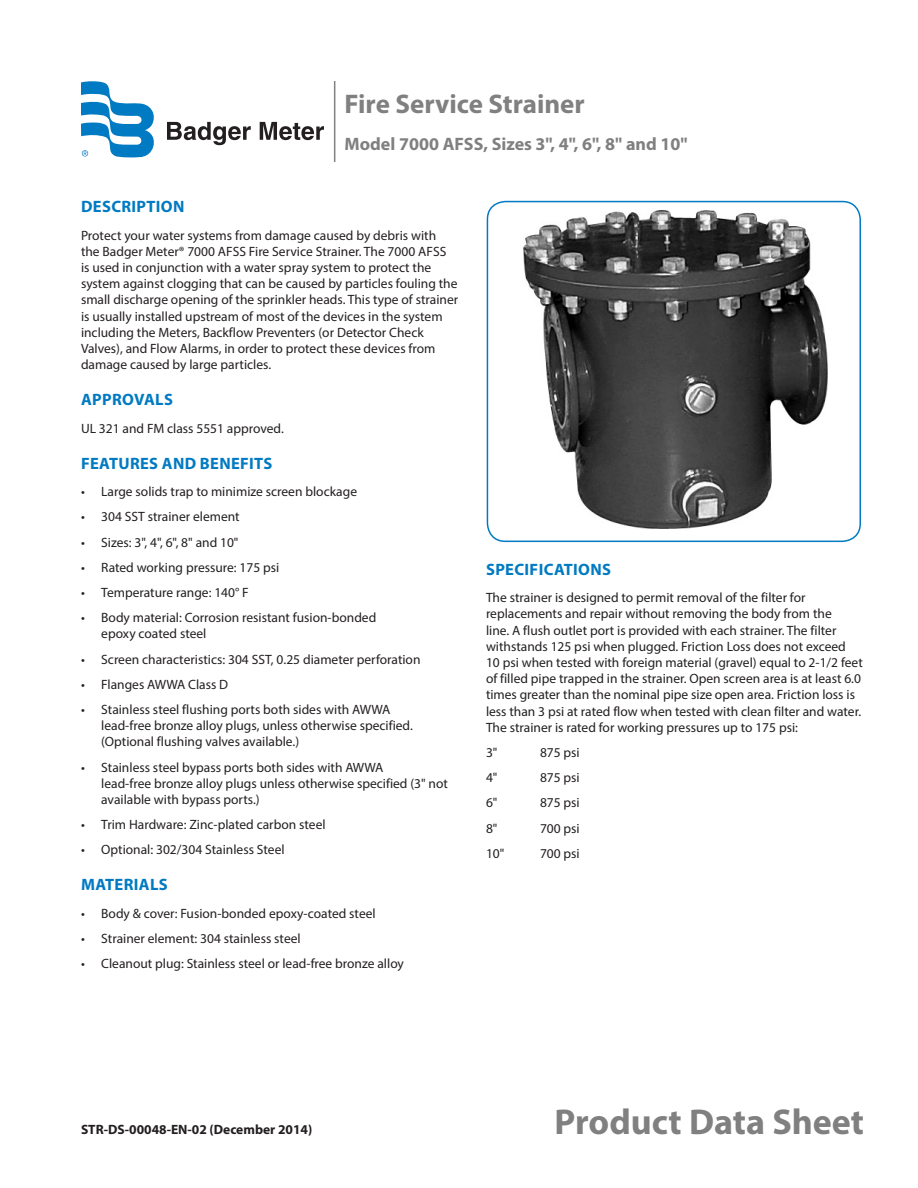
<style>
.page{position:relative;width:918px;height:1188px;background:#fff}
.page>*{position:absolute;margin:0;border:0;box-sizing:border-box;transform-origin:0 0}
.Cover_DocType{font:700 36px "Myriad Pro";color:#7f807f}
.Cover_ProdName_1st_L{font:700 27px "Myriad Pro";color:#7f807f}
.Cover_ProdName_2nd_L{font:700 18px "Myriad Pro";color:#7f807f}
.Heading_1{font:700 16.5px "Myriad Pro";letter-spacing:.02em;color:#007ac2}
.Body{font:13.5px/16.2px "Myriad Pro";color:#231f20}
.Cover_Footer_Left_1s{font:700 13.5px "Myriad Pro";color:#231f20}
</style>
<div class="page">
<img style="left:523px;top:211px;width:304px;height:317px">
<div style="left:487px;top:201px;width:374px;height:341px;border:2px solid #007ac2;border-radius:18px"></div>
<svg style="left:167px;top:122px;width:84px;height:23px"></svg>
<svg style="left:260px;top:122px;width:64px;height:18px"></svg>
<svg style="left:81px;top:81px;width:73px;height:77px"></svg>
<hr style="left:334px;top:81px;width:1px;height:81px;background:#7f807f">
<p class="Cover_ProdName_1st_L" style="left:345px;top:86px;width:242px">Fire Service Strainer</p>
<p class="Cover_ProdName_2nd_L" style="left:345px;top:132px;width:345px">Model 7000 AFSS, Sizes 3", 4", 6", 8" and 10"</p>
<p class="Heading_1" style="left:81px;top:196px;width:105px">DESCRIPTION</p>
<p class="Body" style="left:81px;top:227px;width:379px">Protect your water systems from damage caused by debris with the Badger Meter® 7000 AFSS Fire Service Strainer. The 7000 AFSS<br>is used in conjunction with a water spray system to protect the system against clogging that can be caused by particles fouling the small discharge opening of the sprinkler heads. This type of strainer is usually installed upstream of most of the devices in the system including the Meters, Backflow Preventers (or Detector Check Valves), and Flow Alarms, in order to protect these devices from damage caused by large particles.</p>
<p class="Heading_1" style="left:81px;top:389px;width:93px">APPROVALS</p>
<p class="Body" style="left:81px;top:420px;width:204px">UL 321 and FM class 5551 approved.</p>
<p class="Heading_1" style="left:81px;top:452px;width:193px">FEATURES AND BENEFITS</p>
<p class="Body" style="left:81px;top:483px;width:278px">• Large solids trap to minimize screen blockage</p>
<p class="Body" style="left:81px;top:508px;width:160px">• 304 SST strainer element</p>
<p class="Body" style="left:81px;top:534px;width:159px">• Sizes: 3", 4", 6", 8" and 10"</p>
<p class="Body" style="left:81px;top:559px;width:200px">• Rated working pressure: 175 psi</p>
<p class="Body" style="left:81px;top:584px;width:169px">• Temperature range: 140° F</p>
<p class="Body" style="left:101px;top:609px;width:277px;text-indent:-20px">• Body material: Corrosion resistant fusion-bonded epoxy coated steel</p>
<p class="Body" style="left:81px;top:651px;width:341px">• Screen characteristics: 304 SST, 0.25 diameter perforation</p>
<p class="Body" style="left:81px;top:676px;width:149px">• Flanges AWWA Class D</p>
<p class="Body" style="left:101px;top:701px;width:313px;text-indent:-20px">• Stainless steel flushing ports both sides with AWWA lead-free bronze alloy plugs, unless otherwise specified. (Optional flushing valves available.)</p>
<p class="Body" style="left:101px;top:759px;width:348px;text-indent:-20px">• Stainless steel bypass ports both sides with AWWA<br>lead-free bronze alloy plugs unless otherwise specified (3" not available with bypass ports.)</p>
<p class="Body" style="left:81px;top:816px;width:246px">• Trim Hardware: Zinc-plated carbon steel</p>
<p class="Body" style="left:81px;top:841px;width:205px">• Optional: 302/304 Stainless Steel</p>
<p class="Heading_1" style="left:81px;top:874px;width:88px">MATERIALS</p>
<p class="Body" style="left:81px;top:905px;width:296px">• Body &amp; cover: Fusion-bonded epoxy-coated steel</p>
<p class="Body" style="left:81px;top:930px;width:221px">• Strainer element: 304 stainless steel</p>
<p class="Body" style="left:81px;top:955px;width:325px">• Cleanout plug: Stainless steel or lead-free bronze alloy</p>
<p class="Heading_1" style="left:486px;top:558px;width:126px">SPECIFICATIONS</p>
<p class="Body" style="left:486px;top:589px;width:378px">The strainer is designed to permit removal of the filter for replacements and repair without removing the body from the<br>line. A flush outlet port is provided with each strainer. The filter withstands 125 psi when plugged. Friction Loss does not exceed 10 psi when tested with foreign material (gravel) equal to 2-1/2 feet of filled pipe trapped in the strainer. Open screen area is at least 6.0 times greater than the nominal pipe size open area. Friction loss is less than 3 psi at rated flow when tested with clean filter and water.<br>The strainer is rated for working pressures up to 175 psi:</p>
<p class="Body" style="left:486px;top:744px;width:13px">3"</p>
<p class="Body" style="left:540px;top:744px;width:41px">875 psi</p>
<p class="Body" style="left:486px;top:769px;width:13px">4"</p>
<p class="Body" style="left:540px;top:769px;width:41px">875 psi</p>
<p class="Body" style="left:486px;top:794px;width:13px">6"</p>
<p class="Body" style="left:540px;top:794px;width:41px">875 psi</p>
<p class="Body" style="left:486px;top:820px;width:13px">8"</p>
<p class="Body" style="left:540px;top:820px;width:41px">700 psi</p>
<p class="Body" style="left:486px;top:845px;width:20px">10"</p>
<p class="Body" style="left:540px;top:845px;width:41px">700 psi</p>
<p class="Cover_Footer_Left_1s" style="left:81px;top:1121px;width:233px">STR-DS-00048-EN-02 (December 2014)</p>
<p class="Cover_DocType" style="left:555px;top:1098px;width:311px">Product Data Sheet</p>
</div>
